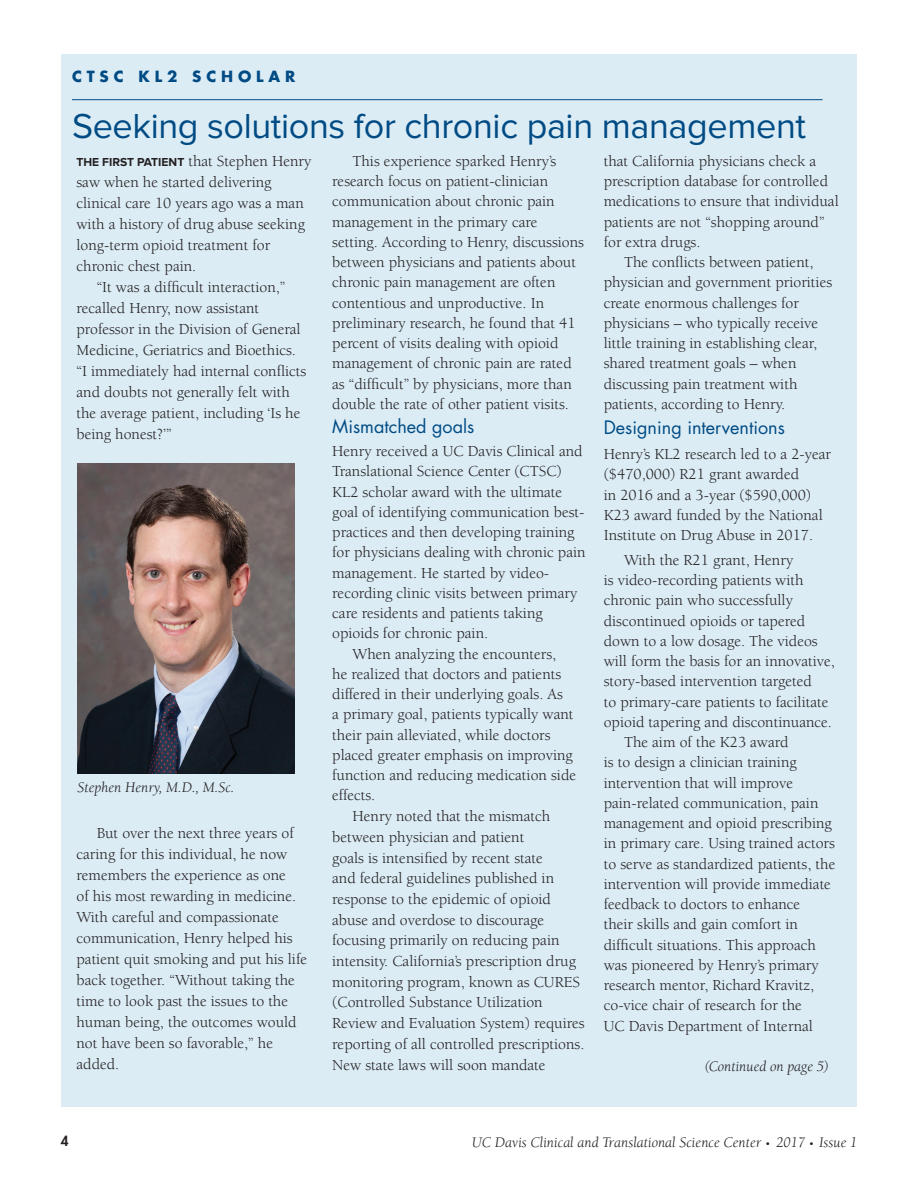
<style>
.page{position:relative;width:918px;height:1188px;background:#fff}
.page>*{position:absolute;margin:0;border:0;box-sizing:border-box;transform-origin:0 0}
.Headline_feature_lar{font:36px "Proxima Nova";letter-spacing:-.01em;color:#004b84}
.Story_subhead{font:18px "Futura";color:#004b84}
.Body_Text_Indent{font:15.75px/20.2px "Berkeley";color:#231f20}
.Body_Text_No_Indent{font:15.75px/20.2px "Berkeley";color:#231f20}
.Story_subhead-2{font:15.75px/20.2px "Berkeley";color:#231f20}
.Photo_Caption{font:italic 15px "Berkeley";color:#231f20}
.Kicker_Head{font:700 15px "Futura";letter-spacing:.325em;color:#004b84}
.t1{font:800 13.5px "Futura";color:#231f20}
.s1{font-family:"Proxima Nova";font-weight:700;font-size:12px}
.s2{font-size:10.5px}
</style>
<div class="page">
<div style="left:61px;top:54px;width:796px;height:1053px;background:#dbecf5"></div>
<hr style="left:72px;top:99px;width:751px;height:1px;background:#004b84">
<img style="left:78px;top:464px;width:216px;height:310px">
<p class="Kicker_Head" style="left:72px;top:66px;width:225px">CTSC KL2 SCHOLAR</p>
<p class="Headline_feature_lar" style="left:72px;top:105px;width:736px">Seeking solutions for chronic pain management</p>
<p class="Body_Text_No_Indent" style="left:76px;top:151px;width:237px;line-height:21px"><span class="s1">THE FIRST PATIENT</span> that Stephen Henry saw when he started delivering clinical care 10 years ago was a man with a history of drug abuse seeking long-term opioid treatment for chronic chest pain.</p>
<p class="Body_Text_Indent" style="left:76px;top:277px;width:231px;line-height:21px;text-indent:20px">“It was a difficult interaction,” recalled Henry, now assistant professor in the Division of General Medicine, Geriatrics and Bioethics. “I immediately had internal conflicts and doubts not generally felt with the average patient, including ‘Is he being honest?’”</p>
<p class="Photo_Caption" style="left:78px;top:780px;width:158px">Stephen Henry, M.D., M.Sc.</p>
<p class="Body_Text_Indent" style="left:76px;top:823px;width:232px;line-height:21px;text-indent:20px">But over the next three years of caring for this individual, he now remembers the experience as one<br>of his most rewarding in medicine.<br>With careful and compassionate communication, Henry helped his patient quit smoking and put his life back together. “Without taking the time to look past the issues to the human being, the outcomes would not have been so favorable,” he added.</p>
<p class="Body_Text_Indent" style="left:332px;top:151px;width:253px;text-indent:20px">This experience sparked Henry’s research focus on patient-clinician communication about chronic pain management in the primary care setting. According to Henry, discussions between physicians and patients about chronic pain management are often contentious and unproductive. In preliminary research, he found that 41 percent of visits dealing with opioid management of chronic pain are rated as “difficult” by physicians, more than double the rate of other patient visits.</p>
<p class="Story_subhead" style="left:332px;top:414px;width:144px">Mismatched goals</p>
<p class="Body_Text_No_Indent" style="left:332px;top:441px;width:255px">Henry received a UC Davis Clinical and Translational Science Center (CTSC)<br>KL2 scholar award with the ultimate goal of identifying communication best&shy;practices and then developing training for physicians dealing with chronic pain management. He started by video&shy;recording clinic visits between primary care residents and patients taking opioids for chronic pain.</p>
<p class="Body_Text_Indent" style="left:332px;top:644px;width:245px;text-indent:20px">When analyzing the encounters,<br>he realized that doctors and patients differed in their underlying goals. As<br>a primary goal, patients typically want their pain alleviated, while doctors placed greater emphasis on improving function and reducing medication side effects.</p>
<p class="Body_Text_Indent" style="left:332px;top:806px;width:254px;line-height:20.7px;text-indent:20px">Henry noted that the mismatch between physician and patient<br>goals is intensified by recent state<br>and federal guidelines published in response to the epidemic of opioid abuse and overdose to discourage focusing primarily on reducing pain intensity. California’s prescription drug monitoring program, known as CURES (Controlled Substance Utilization Review and Evaluation System) requires reporting of all controlled prescriptions.<br>New state laws will soon mandate</p>
<p class="Body_Text_Indent" style="left:604px;top:151px;width:237px">that California physicians check a prescription database for controlled medications to ensure that individual patients are not “shopping around” for extra drugs.</p>
<p class="Body_Text_Indent" style="left:604px;top:252px;width:230px;text-indent:20px">The conflicts between patient, physician and government priorities create enormous challenges for physicians – who typically receive little training in establishing clear, shared treatment goals – when discussing pain treatment with patients, according to Henry.</p>
<p class="Story_subhead" style="left:604px;top:415px;width:183px">Designing interventions</p>
<p class="Story_subhead-2" style="left:604px;top:444px;width:229px">Henry’s KL2 research led to a 2-year ($470,000) R21 grant awarded<br>in 2016 and a 3-year ($590,000)<br>K23 award funded by the National<br>Institute on Drug Abuse in 2017.</p>
<p class="Body_Text_Indent" style="left:604px;top:550px;width:233px;text-indent:20px">With the R21 grant, Henry<br>is video-recording patients with chronic pain who successfully discontinued opioids or tapered down to a low dosage. The videos will form the basis for an innovative, story-based intervention targeted<br>to primary-care patients to facilitate opioid tapering and discontinuance.</p>
<p class="Body_Text_Indent" style="left:604px;top:732px;width:233px;text-indent:20px">The aim of the K23 award<br>is to design a clinician training intervention that will improve pain-related communication, pain management and opioid prescribing in primary care. Using trained actors to serve as standardized patients, the intervention will provide immediate feedback to doctors to enhance<br>their skills and gain comfort in difficult situations. This approach was pioneered by Henry’s primary research mentor, Richard Kravitz, co-vice chair of research for the<br>UC Davis Department of Internal</p>
<p class="Photo_Caption" style="left:704px;top:1059px;width:126px">(Continued on page 5)</p>
<p class="t1" style="left:61px;top:1132px;width:9px">4</p>
<p class="Photo_Caption" style="left:472px;top:1134px;width:387px">UC Davis Clinical and Translational Science Center <span class="s2">•</span> 2017 <span class="s2">•</span> Issue 1</p>
</div>
